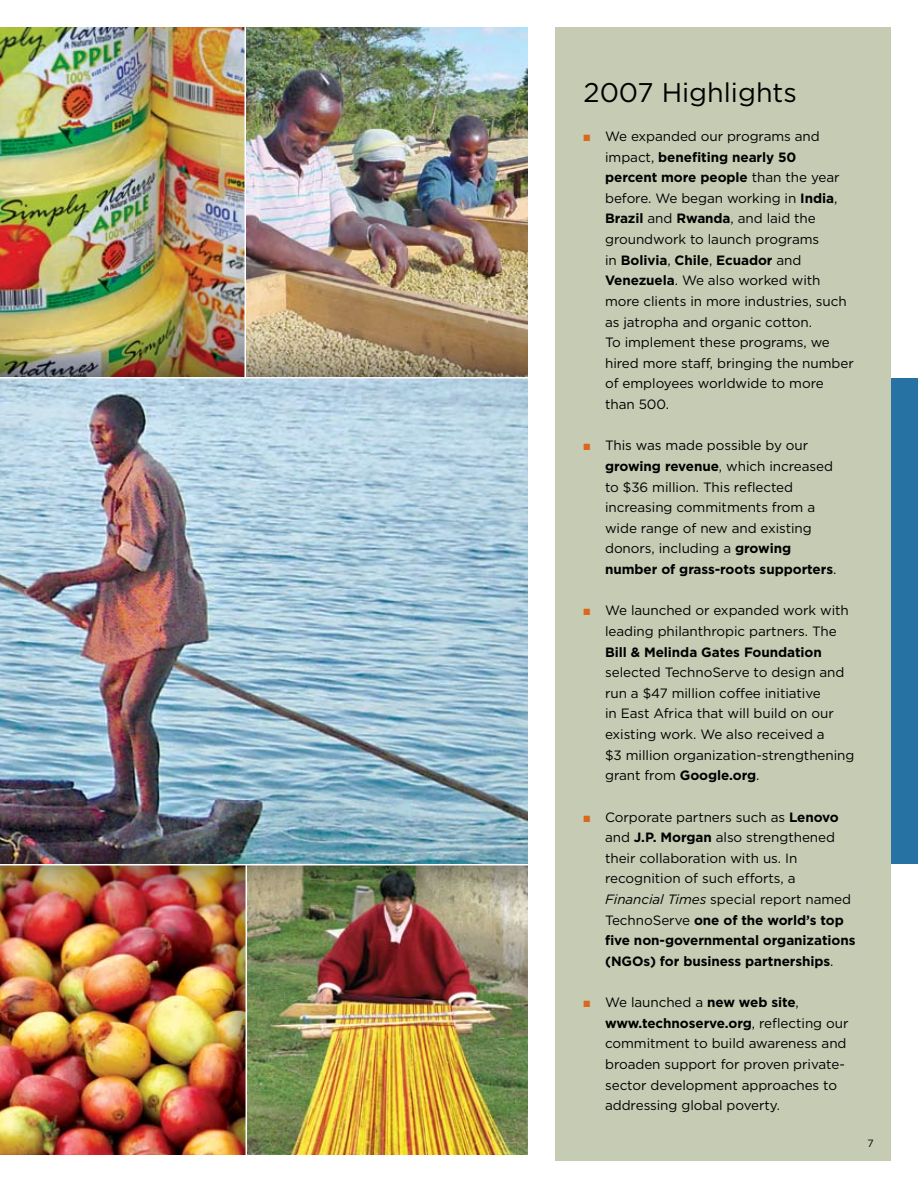
<style>
.page{position:relative;width:918px;height:1188px;background:#fff}
.page>*{position:absolute;margin:0;border:0;box-sizing:border-box;transform-origin:0 0}
.t1{font:27px "Gotham";color:#000}
.t2{font:13.5px/20.7px "Gotham";letter-spacing:-.005em;color:#000}
.t3{font:700 13.5px "Gotham";letter-spacing:-.005em;color:#000}
.t4{font:10.5px "Gotham";color:#000}
.s1{color:#dc661e}
.s2{font-weight:700}
.s3{font-style:italic}
</style>
<div class="page">
<img style="left:0;top:916px;width:217px;height:238px">
<img style="left:0;top:27px;width:528px;height:297px">
<div style="left:891px;top:378px;width:27px;height:486px;background:#2672a2"></div>
<div style="left:217px;top:827px;width:341px;height:330px;background:#000;opacity:.35"></div>
<img style="left:247px;top:916px;width:281px;height:238px">
<div style="left:0;top:324px;width:608px;height:592px;background:#000;opacity:.75"></div>
<img style="left:0;top:379px;width:528px;height:485px">
<div style="left:554px;top:27px;width:337px;height:1134px;background:#c6ccb4"></div>
<hr style="left:0;top:377px;width:554px;height:2px;background:#fff">
<hr style="left:0;top:864px;width:546px;height:2px;background:#fff">
<hr style="left:244px;top:0;width:2px;height:377px;background:#fff">
<hr style="left:246px;top:865px;width:1px;height:295px;background:#fff">
<div style="left:528px;top:0;width:27px;height:1188px;background:#fff"></div>
<h1 class="t1" style="left:584px;top:77px;width:215px">2007 Highlights</h1>
<p class="t2" style="left:605px;top:126px;width:250px;text-indent:-22px"><span class="s1">■</span> We expanded our programs and impact, <span class="s2">benefiting nearly 50<br>percent more people</span> than the year before. We began working in <span class="s2">India</span>,<br><span class="s2">Brazil</span> and <span class="s2">Rwanda</span>, and laid the groundwork to launch programs<br>in <span class="s2">Bolivia</span>, <span class="s2">Chile</span>, <span class="s2">Ecuador</span> and<br><span class="s2">Venezuela</span>. We also worked with more clients in more industries, such as jatropha and organic cotton.<br>To implement these programs, we hired more staff, bringing the number of employees worldwide to more than 500.</p>
<p class="t2" style="left:605px;top:435px;width:233px;text-indent:-22px"><span class="s1">■</span> This was made possible by our <span class="s2">growing revenue</span>, which increased to $36 million. This reflected increasing commitments from a wide range of new and existing donors, including a <span class="s2">growing number of grass-roots supporters</span>.</p>
<p class="t2" style="left:605px;top:600px;width:245px;text-indent:-22px"><span class="s1">■</span> We launched or expanded work with leading philanthropic partners. The</p>
<p class="t3" style="left:605px;top:644px;width:218px">Bill &amp; Melinda Gates Foundation</p>
<p class="t2" style="left:605px;top:662px;width:251px">selected TechnoServe to design and run a $47 million coffee initiative<br>in East Africa that will build on our existing work. We also received a<br>$3 million organization-strengthening grant from <span class="s2">Google.org</span>.</p>
<p class="t2" style="left:605px;top:806px;width:252px;text-indent:-22px"><span class="s1">■</span> Corporate partners such as <span class="s2">Lenovo </span>and <span class="s2">J.P. Morgan</span> also strengthened their collaboration with us. In recognition of such efforts, a <span class="s3">Financial Times</span> special report named TechnoServe <span class="s2">one of the world’s top five non-governmental organizations (NGOs) for business partnerships</span>.</p>
<p class="t2" style="left:605px;top:992px;width:245px;text-indent:-22px"><span class="s1">■</span> We launched a <span class="s2">new web site</span>, <span class="s2">www.technoserve.org</span>, reflecting our commitment to build awareness and broaden support for proven private&shy;sector development approaches to addressing global poverty.</p>
<p class="t4" style="left:867px;top:1137px;width:8px">7</p>
</div>
